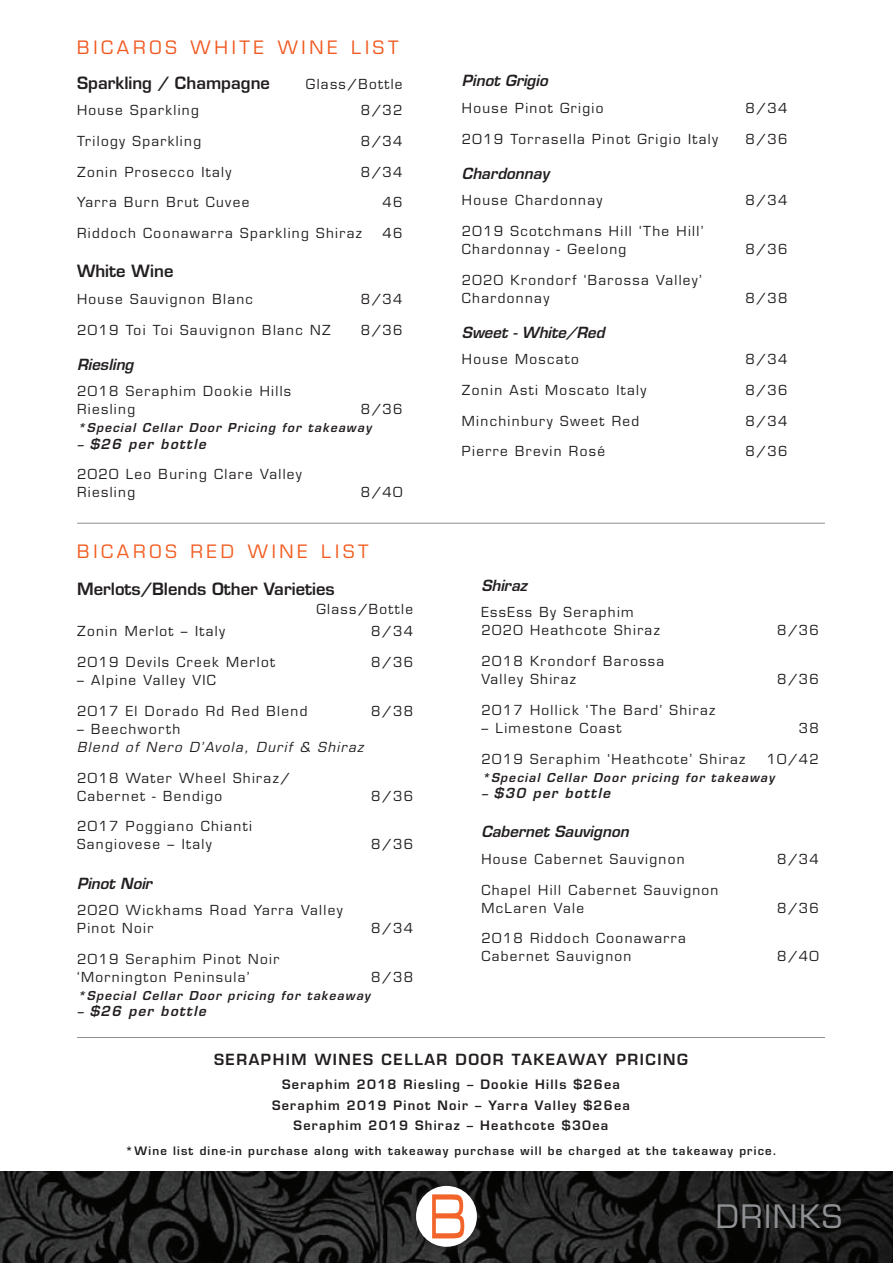
<style>
.page{position:relative;width:893px;height:1263px;background:#fff}
.page>*{position:absolute;margin:0;border:0;box-sizing:border-box;transform-origin:0 0}
.t1{font:31.5px "Eurostile";letter-spacing:.05em;color:#8f9194}
.t2{font:18px "Eurostile";letter-spacing:.21em;color:#f15921}
.t3{font:18px "Eurostile";letter-spacing:.21em;color:#f25d21}
.t4{font:600 16.5px "Eurostile";color:#231f20}
.t5{font:italic 600 15px "Eurostile";color:#231f20}
.t6{font:600 15px "Eurostile";letter-spacing:.1em;color:#231f20}
.t7{font:13.5px "Eurostile";letter-spacing:.1em;color:#231f20}
.t8{font:italic 600 13.5px "Eurostile";color:#231f20}
.t9{font:italic 13.5px "Eurostile";color:#231f20}
.t10{font:600 12.6px "Eurostile";letter-spacing:.1em;color:#231f20}
.t11{font:italic 600 12px "Eurostile";color:#231f20}
.t12{font:600 11.4px "Eurostile";letter-spacing:.1em;color:#231f20}
.s1{font-size:12px}
</style>
<div class="page">
<img style="left:0;top:1171px;width:893px;height:92px">
<div style="left:409px;top:1179px;width:75px;height:75px;background:#231f20;opacity:.75"></div>
<div style="left:416px;top:1186px;width:61px;height:61px;background:#fff;border-radius:50%"></div>
<svg style="left:432px;top:1194px;width:32px;height:44px"></svg>
<hr style="left:77px;top:1037px;width:748px;height:1px;background:#8d8f92">
<hr style="left:77px;top:523px;width:748px;height:1px;background:#8d8f92">
<p class="t2" style="left:77px;top:36px;width:323px">BICAROS WHITE WINE LIST</p>
<p class="t4" style="left:77px;top:72px;width:194px">Sparkling / Champagne</p>
<p class="t7" style="left:306px;top:76px;width:98px">Glass/Bottle</p>
<p class="t7" style="left:77px;top:102px;width:123px">House Sparkling</p>
<p class="t7" style="left:361px;top:102px;width:43px">8/32</p>
<p class="t7" style="left:77px;top:133px;width:126px">Trilogy Sparkling</p>
<p class="t7" style="left:361px;top:133px;width:43px">8/34</p>
<p class="t7" style="left:77px;top:164px;width:156px">Zonin Prosecco Italy</p>
<p class="t7" style="left:361px;top:164px;width:43px">8/34</p>
<p class="t7" style="left:77px;top:194px;width:174px">Yarra Burn Brut Cuvee</p>
<p class="t7" style="left:383px;top:194px;width:21px">46</p>
<p class="t7" style="left:77px;top:225px;width:286px">Riddoch Coonawarra Sparkling Shiraz</p>
<p class="t7" style="left:383px;top:225px;width:21px">46</p>
<p class="t4" style="left:77px;top:261px;width:98px">White Wine</p>
<p class="t7" style="left:77px;top:291px;width:177px">House Sauvignon Blanc</p>
<p class="t7" style="left:361px;top:291px;width:43px">8/34</p>
<p class="t7" style="left:77px;top:322px;width:255px">2019 Toi Toi Sauvignon Blanc NZ</p>
<p class="t7" style="left:361px;top:322px;width:43px">8/36</p>
<p class="t5" style="left:77px;top:355px;width:62px">Riesling</p>
<p class="t7" style="left:77px;top:383px;width:216px">2018 Seraphim Dookie Hills</p>
<p class="t7" style="left:77px;top:401px;width:60px">Riesling</p>
<p class="t7" style="left:361px;top:401px;width:43px">8/36</p>
<p class="t11" style="left:77px;top:420px;width:296px">*Special Cellar Door Pricing for takeaway</p>
<p class="t8" style="left:77px;top:435px;width:134px"><span class="s1">–</span> $26 per bottle</p>
<p class="t7" style="left:77px;top:466px;width:226px">2020 Leo Buring Clare Valley</p>
<p class="t7" style="left:77px;top:484px;width:60px">Riesling</p>
<p class="t7" style="left:361px;top:484px;width:43px">8/40</p>
<p class="t3" style="left:77px;top:541px;width:293px">BICAROS RED WINE LIST</p>
<p class="t4" style="left:77px;top:578px;width:259px">Merlots/Blends Other Varieties</p>
<p class="t7" style="left:316px;top:601px;width:98px">Glass/Bottle</p>
<p class="t7" style="left:77px;top:623px;width:149px">Zonin Merlot – Italy</p>
<p class="t7" style="left:371px;top:623px;width:43px">8/34</p>
<p class="t7" style="left:77px;top:654px;width:199px">2019 Devils Creek Merlot</p>
<p class="t7" style="left:371px;top:654px;width:43px">8/36</p>
<p class="t7" style="left:77px;top:672px;width:140px">– Alpine Valley VIC</p>
<p class="t7" style="left:77px;top:703px;width:232px">2017 El Dorado Rd Red Blend</p>
<p class="t7" style="left:371px;top:703px;width:43px">8/38</p>
<p class="t7" style="left:77px;top:721px;width:105px">– Beechworth</p>
<p class="t9" style="left:77px;top:739px;width:291px">Blend of Nero D’Avola, Durif &amp; Shiraz</p>
<p class="t7" style="left:77px;top:769px;width:214px">2018 Water Wheel Shiraz/</p>
<p class="t7" style="left:77px;top:787px;width:147px">Cabernet - Bendigo</p>
<p class="t7" style="left:371px;top:787px;width:43px">8/36</p>
<p class="t7" style="left:77px;top:818px;width:176px">2017 Poggiano Chianti</p>
<p class="t7" style="left:77px;top:836px;width:136px">Sangiovese – Italy</p>
<p class="t7" style="left:371px;top:836px;width:43px">8/36</p>
<p class="t5" style="left:77px;top:874px;width:80px">Pinot Noir</p>
<p class="t7" style="left:77px;top:902px;width:267px">2020 Wickhams Road Yarra Valley</p>
<p class="t7" style="left:77px;top:920px;width:78px">Pinot Noir</p>
<p class="t7" style="left:371px;top:920px;width:43px">8/34</p>
<p class="t7" style="left:77px;top:951px;width:204px">2019 Seraphim Pinot Noir</p>
<p class="t7" style="left:77px;top:969px;width:174px">‘Mornington Peninsula’</p>
<p class="t7" style="left:371px;top:969px;width:43px">8/38</p>
<p class="t11" style="left:77px;top:988px;width:294px">*Special Cellar Door pricing for takeaway</p>
<p class="t8" style="left:77px;top:1003px;width:134px"><span class="s1">–</span> $26 per bottle</p>
<p class="t5" style="left:462px;top:71px;width:91px">Pinot Grigio</p>
<p class="t7" style="left:462px;top:100px;width:143px">House Pinot Grigio</p>
<p class="t7" style="left:746px;top:100px;width:43px">8/34</p>
<p class="t7" style="left:462px;top:131px;width:258px">2019 Torrasella Pinot Grigio Italy</p>
<p class="t7" style="left:746px;top:131px;width:43px">8/36</p>
<p class="t5" style="left:462px;top:164px;width:89px">Chardonnay</p>
<p class="t7" style="left:462px;top:192px;width:142px">House Chardonnay</p>
<p class="t7" style="left:746px;top:192px;width:43px">8/34</p>
<p class="t7" style="left:462px;top:223px;width:243px">2019 Scotchmans Hill ‘The Hill’</p>
<p class="t7" style="left:462px;top:241px;width:166px">Chardonnay - Geelong</p>
<p class="t7" style="left:746px;top:241px;width:43px">8/36</p>
<p class="t7" style="left:462px;top:272px;width:242px">2020 Krondorf ‘Barossa Valley’</p>
<p class="t7" style="left:462px;top:290px;width:89px">Chardonnay</p>
<p class="t7" style="left:746px;top:290px;width:43px">8/38</p>
<p class="t5" style="left:462px;top:323px;width:148px">Sweet - White/Red</p>
<p class="t7" style="left:462px;top:351px;width:118px">House Moscato</p>
<p class="t7" style="left:746px;top:351px;width:43px">8/34</p>
<p class="t7" style="left:462px;top:382px;width:186px">Zonin Asti Moscato Italy</p>
<p class="t7" style="left:746px;top:382px;width:43px">8/36</p>
<p class="t7" style="left:462px;top:413px;width:179px">Minchinbury Sweet Red</p>
<p class="t7" style="left:746px;top:413px;width:43px">8/34</p>
<p class="t7" style="left:462px;top:443px;width:145px">Pierre Brevin Rosé</p>
<p class="t7" style="left:746px;top:443px;width:43px">8/36</p>
<p class="t5" style="left:481px;top:576px;width:51px">Shiraz</p>
<p class="t7" style="left:481px;top:604px;width:154px">EssEss By Seraphim</p>
<p class="t7" style="left:481px;top:622px;width:180px">2020 Heathcote Shiraz</p>
<p class="t7" style="left:777px;top:622px;width:43px">8/36</p>
<p class="t7" style="left:481px;top:653px;width:184px">2018 Krondorf Barossa</p>
<p class="t7" style="left:481px;top:671px;width:96px">Valley Shiraz</p>
<p class="t7" style="left:777px;top:671px;width:43px">8/36</p>
<p class="t7" style="left:481px;top:702px;width:235px">2017 Hollick ‘The Bard’ Shiraz</p>
<p class="t7" style="left:481px;top:720px;width:142px">– Limestone Coast</p>
<p class="t7" style="left:799px;top:720px;width:21px">38</p>
<p class="t7" style="left:481px;top:750px;width:266px">2019 Seraphim ‘Heathcote’ Shiraz</p>
<p class="t7" style="left:766px;top:750px;width:54px">10/42</p>
<p class="t11" style="left:481px;top:770px;width:294px">*Special Cellar Door pricing for takeaway</p>
<p class="t8" style="left:481px;top:785px;width:134px"><span class="s1">–</span> $30 per bottle</p>
<p class="t5" style="left:481px;top:822px;width:153px">Cabernet Sauvignon</p>
<p class="t7" style="left:481px;top:851px;width:205px">House Cabernet Sauvignon</p>
<p class="t7" style="left:777px;top:851px;width:43px">8/34</p>
<p class="t7" style="left:481px;top:881px;width:239px">Chapel Hill Cabernet Sauvignon</p>
<p class="t7" style="left:481px;top:899px;width:104px">McLaren Vale</p>
<p class="t7" style="left:777px;top:899px;width:43px">8/36</p>
<p class="t7" style="left:481px;top:930px;width:206px">2018 Riddoch Coonawarra</p>
<p class="t7" style="left:481px;top:948px;width:152px">Cabernet Sauvignon</p>
<p class="t7" style="left:777px;top:948px;width:43px">8/40</p>
<p class="t6" style="left:214px;top:1050px;width:475px">SERAPHIM WINES CELLAR DOOR TAKEAWAY PRICING</p>
<p class="t10" style="left:282px;top:1077px;width:339px">Seraphim 2018 Riesling – Dookie Hills $26ea</p>
<p class="t10" style="left:272px;top:1097px;width:359px">Seraphim 2019 Pinot Noir – Yarra Valley $26ea</p>
<p class="t10" style="left:294px;top:1117px;width:316px">Seraphim 2019 Shiraz – Heathcote $30ea</p>
<p class="t12" style="left:125px;top:1143px;width:653px">*Wine list dine-in purchase along with takeaway purchase will be charged at the takeaway price.</p>
<p class="t1" style="left:716px;top:1197px;width:128px">DRINKS</p>
</div>
